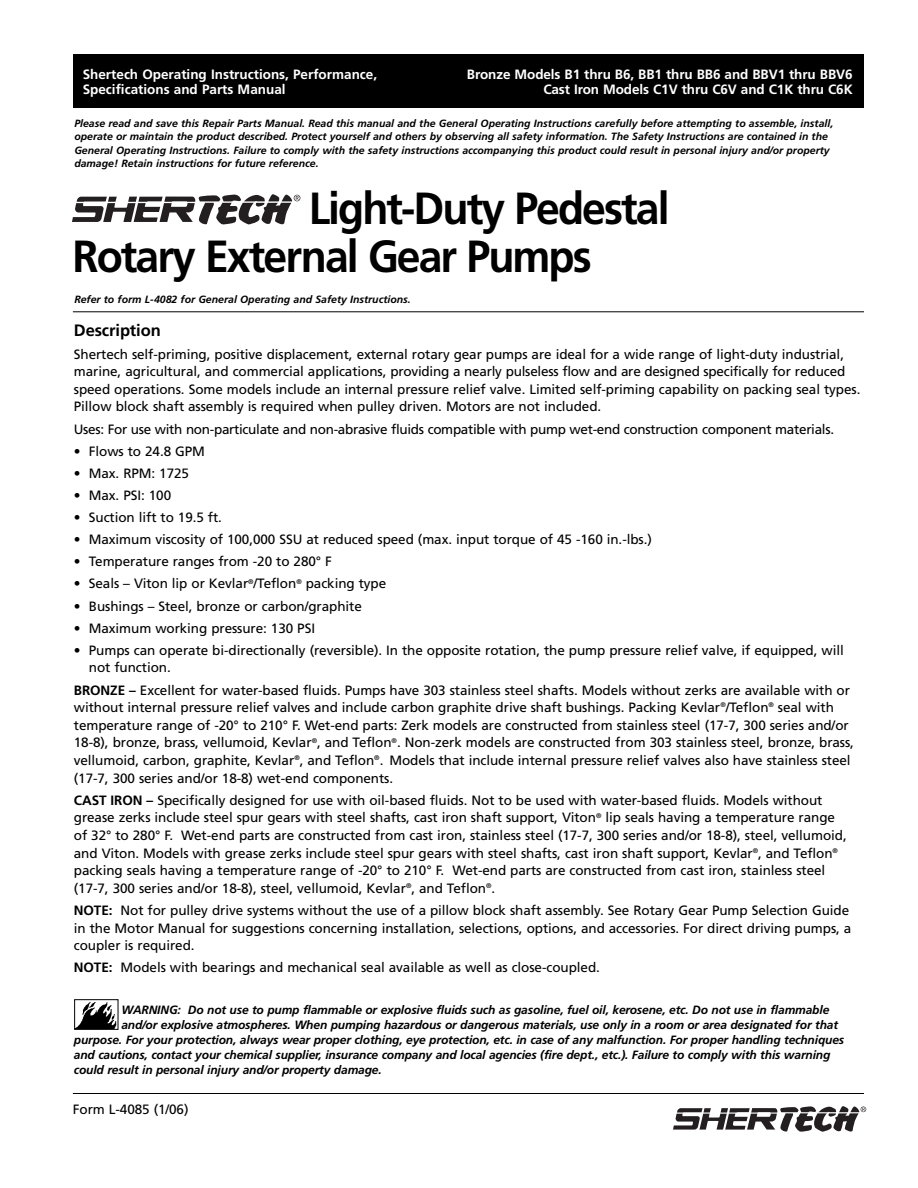
<style>
.page{position:relative;width:918px;height:1188px;background:#fff}
.page>*{position:absolute;margin:0;border:0;box-sizing:border-box;transform-origin:0 0}
.t1{font:700 45px/48px "Frutiger";letter-spacing:-.045em;color:#000;scale:.95 1}
.t2{font:700 16.5px "Frutiger";letter-spacing:-.005em;color:#000}
.t3{font:13.5px/17.7px "Frutiger";letter-spacing:-.005em;color:#000}
.t4{font:700 13.5px/15px "Frutiger";letter-spacing:-.005em;color:#fff;text-align:right}
.t5{font:italic 700 12px "Frutiger";letter-spacing:-.01em;color:#000}
.t6{font:italic 700 10.5px/13.5px "Frutiger";color:#000}
.s1{font-weight:700}
</style>
<div class="page">
<div style="left:73px;top:54px;width:791px;height:54px;background:#000"></div>
<hr style="left:73px;top:311px;width:791px;height:1px;background:#000">
<hr style="left:73px;top:1093px;width:791px;height:1px;background:#000">
<svg style="left:72px;top:194px;width:228px;height:30px"></svg>
<svg style="left:673px;top:1106px;width:193px;height:26px"></svg>
<img style="left:76px;top:1002px;width:40px;height:26px">
<div style="left:74px;top:999px;width:44px;height:31px;border:1px solid #000"></div>
<p class="t4" style="left:83px;top:68px;width:296px;text-align:left">Shertech Operating Instructions, Performance,<br>Specifications and Parts Manual</p>
<p class="t4" style="left:467px;top:68px;width:387px">Bronze Models B1 thru B6, BB1 thru BB6 and BBV1 thru BBV6<br>Cast Iron Models C1V thru C6V and C1K thru C6K</p>
<p class="t6" style="left:74px;top:117px;width:760px">Please read and save this Repair Parts Manual. Read this manual and the General Operating Instructions carefully before attempting to assemble, install, operate or maintain the product described. Protect yourself and others by observing all safety information. The Safety Instructions are contained in the General Operating Instructions. Failure to comply with the safety instructions accompanying this product could result in personal injury and/or property damage! Retain instructions for future reference.</p>
<h1 class="t1" style="left:72px;top:188px;width:630px;text-indent:236px">Light-Duty Pedestal<br>Rotary External Gear Pumps</h1>
<p class="t6" style="left:74px;top:293px;width:338px">Refer to form L-4082 for General Operating and Safety Instructions.</p>
<p class="t2" style="left:74px;top:324px;width:89px">Description</p>
<p class="t3" style="left:74px;top:346px;width:788px">Shertech self-priming, positive displacement, external rotary gear pumps are ideal for a wide range of light-duty industrial, marine, agricultural, and commercial applications, providing a nearly pulseless flow and are designed specifically for reduced speed operations. Some models include an internal pressure relief valve. Limited self-priming capability on packing seal types.<br>Pillow block shaft assembly is required when pulley driven. Motors are not included.</p>
<p class="t3" style="left:74px;top:421px;width:762px">Uses: For use with non-particulate and non-abrasive fluids compatible with pump wet-end construction component materials.</p>
<p class="t3" style="left:74px;top:443px;width:133px">• Flows to 24.8 GPM</p>
<p class="t3" style="left:74px;top:465px;width:117px">• Max. RPM: 1725</p>
<p class="t3" style="left:74px;top:487px;width:99px">• Max. PSI: 100</p>
<p class="t3" style="left:74px;top:510px;width:150px">• Suction lift to 19.5 ft.</p>
<p class="t3" style="left:74px;top:532px;width:580px">• Maximum viscosity of 100,000 SSU at reduced speed (max. input torque of 45 -160 in.-lbs.)</p>
<p class="t3" style="left:74px;top:554px;width:260px">• Temperature ranges from -20 to 280° F</p>
<p class="t3" style="left:74px;top:576px;width:314px">• Seals – Viton lip or Kevlar<sup>®</sup>/Teflon<sup>®</sup> packing type</p>
<p class="t3" style="left:74px;top:598px;width:290px">• Bushings – Steel, bronze or carbon/graphite</p>
<p class="t3" style="left:74px;top:620px;width:243px">• Maximum working pressure: 130 PSI</p>
<p class="t3" style="left:89px;top:642px;width:756px;text-indent:-15px">• Pumps can operate bi-directionally (reversible). In the opposite rotation, the pump pressure relief valve, if equipped, will not function.</p>
<p class="t3" style="left:74px;top:682px;width:782px"><span class="s1">BRONZE –</span> Excellent for water-based fluids. Pumps have 303 stainless steel shafts. Models without zerks are available with or without internal pressure relief valves and include carbon graphite drive shaft bushings. Packing Kevlar<sup>®</sup>/Teflon<sup>®</sup> seal with temperature range of -20° to 210° F. Wet-end parts: Zerk models are constructed from stainless steel (17-7, 300 series and/or 18-8), bronze, brass, vellumoid, Kevlar<sup>®</sup>, and Teflon<sup>®</sup>. Non-zerk models are constructed from 303 stainless steel, bronze, brass, vellumoid, carbon, graphite, Kevlar<sup>®</sup>, and Teflon<sup>®</sup>. Models that include internal pressure relief valves also have stainless steel (17-7, 300 series and/or 18-8) wet-end components.</p>
<p class="t3" style="left:74px;top:792px;width:774px"><span class="s1">CAST IRON –</span> Specifically designed for use with oil-based fluids. Not to be used with water-based fluids. Models without grease zerks include steel spur gears with steel shafts, cast iron shaft support, Viton<sup>®</sup> lip seals having a temperature range of 32° to 280° F. Wet-end parts are constructed from cast iron, stainless steel (17-7, 300 series and/or 18-8), steel, vellumoid, and Viton. Models with grease zerks include steel spur gears with steel shafts, cast iron shaft support, Kevlar<sup>®</sup>, and Teflon<sup>® </sup>packing seals having a temperature range of -20° to 210° F. Wet-end parts are constructed from cast iron, stainless steel (17-7, 300 series and/or 18-8), steel, vellumoid, Kevlar<sup>®</sup>, and Teflon<sup>®</sup>.</p>
<p class="t3" style="left:74px;top:903px;width:779px"><span class="s1">NOTE:</span> Not for pulley drive systems without the use of a pillow block shaft assembly. See Rotary Gear Pump Selection Guide in the Motor Manual for suggestions concerning installation, selections, options, and accessories. For direct driving pumps, a coupler is required.</p>
<p class="t3" style="left:74px;top:960px;width:528px"><span class="s1">NOTE:</span> Models with bearings and mechanical seal available as well as close-coupled.</p>
<p class="t5" style="left:121px;top:1005px;width:709px">WARNING: Do not use to pump flammable or explosive fluids such as gasoline, fuel oil, kerosene, etc. Do not use in flammable</p>
<p class="t5" style="left:121px;top:1020px;width:718px">and/or explosive atmospheres. When pumping hazardous or dangerous materials, use only in a room or area designated for that</p>
<p class="t5" style="left:74px;top:1035px;width:772px">purpose. For your protection, always wear proper clothing, eye protection, etc. in case of any malfunction. For proper handling techniques</p>
<p class="t5" style="left:74px;top:1050px;width:758px">and cautions, contact your chemical supplier, insurance company and local agencies (fire dept., etc.). Failure to comply with this warning</p>
<p class="t5" style="left:74px;top:1065px;width:309px">could result in personal injury and/or property damage.</p>
<p class="t3" style="left:73px;top:1102px;width:117px">Form L-4085 (1/06)</p>
</div>
